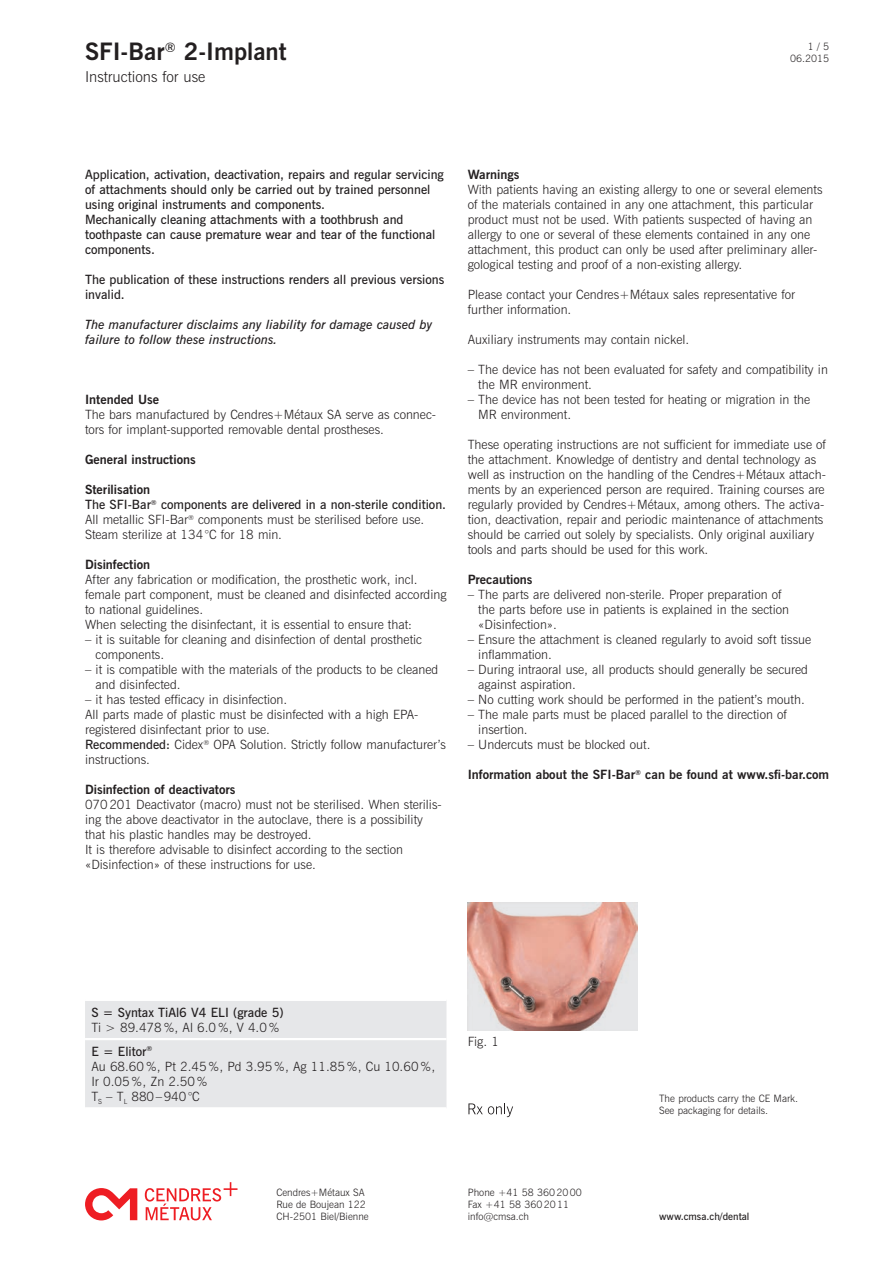
<style>
.page{position:relative;width:893px;height:1263px;background:#fff}
.page>*{position:absolute;margin:0;border:0;box-sizing:border-box;transform-origin:0 0}
.t1{font:700 24px "News Gothic BT";color:#231f20}
.t2{font:300 15px "News Gothic BT";color:#231f20}
.t3{font:300 12.75px/15px "News Gothic BT";color:#231f20}
.t4{font:600 12.75px/15px "News Gothic BT";color:#231f20}
.t5{font:700 12.75px "News Gothic BT";color:#231f20}
.t6{font:italic 600 12.75px/15px "News Gothic BT";color:#231f20}
.t7{font:300 10.2px/12px "News Gothic BT";color:#231f20}
.t8{font:600 10.2px "News Gothic BT";color:#231f20}
.s1{font-weight:700}
.s2{font-weight:600}
</style>
<div class="page">
<div style="left:85px;top:1001px;width:361px;height:106px;background:#e6e7e9"></div>
<hr style="left:85px;top:1038px;width:361px;height:2px;background:#fff">
<img style="left:468px;top:902px;width:170px;height:128px">
<svg style="left:85px;top:1182px;width:153px;height:38px"></svg>
<svg style="left:468px;top:1103px;width:45px;height:14px"></svg>
<h1 class="t1" style="left:85px;top:37px;width:203px">SFI-Bar<sup>®</sup> 2-Implant</h1>
<p class="t2" style="left:85px;top:67px;width:122px">Instructions for use</p>
<p class="t7" style="left:790px;top:40px;width:41px;text-align:right">1 / 5<br>06.2015</p>
<p class="t4" style="left:85px;top:167px;width:360px">Application, activation, deactivation, repairs and regular servicing of attachments should only be carried out by trained personnel using original instruments and components.<br>Mechanically cleaning attachments with a toothbrush and toothpaste can cause premature wear and tear of the functional components.</p>
<p class="t4" style="left:85px;top:272px;width:361px">The publication of these instructions renders all previous versions invalid.</p>
<p class="t6" style="left:85px;top:317px;width:349px">The manufacturer disclaims any liability for damage caused by failure to follow these instructions.</p>
<p class="t5" style="left:85px;top:392px;width:76px">Intended Use</p>
<p class="t3" style="left:85px;top:407px;width:353px">The bars manufactured by Cendres+Métaux SA serve as connec&shy;tors for implant-supported removable dental prostheses.</p>
<p class="t5" style="left:85px;top:452px;width:112px">General instructions</p>
<p class="t3" style="left:85px;top:482px;width:362px"><span class="s1">Sterilisation<br></span><span class="s2">The SFI-Bar</span><sup>®</sup> <span class="s2">components are delivered in a non-sterile condition.<br></span>All metallic SFI-Bar<sup>®</sup> components must be sterilised before use.<br>Steam sterilize at 134°C for 18 min.</p>
<p class="t5" style="left:85px;top:557px;width:67px">Disinfection</p>
<p class="t3" style="left:85px;top:572px;width:363px">After any fabrication or modification, the prosthetic work, incl. female part component, must be cleaned and disinfected according to national guidelines.<br>When selecting the disinfectant, it is essential to ensure that:</p>
<p class="t3" style="left:96px;top:632px;width:328px;text-indent:-11px">– it is suitable for cleaning and disinfection of dental prosthetic components.</p>
<p class="t3" style="left:96px;top:662px;width:344px;text-indent:-11px">– it is compatible with the materials of the products to be cleaned and disinfected.</p>
<p class="t3" style="left:85px;top:692px;width:362px">– it has tested efficacy in disinfection.<br>All parts made of plastic must be disinfected with a high EPA&shy;registered disinfectant prior to use.<br><span class="s2">Recommended:</span> Cidex<sup>®</sup> OPA Solution. Strictly follow manufacturer’s instructions.</p>
<p class="t5" style="left:85px;top:782px;width:152px">Disinfection of deactivators</p>
<p class="t3" style="left:85px;top:797px;width:358px">070201 Deactivator (macro) must not be sterilised. When sterilis&shy;ing the above deactivator in the autoclave, there is a possibility that his plastic handles may be destroyed.<br>It is therefore advisable to disinfect according to the section «Disinfection» of these instructions for use.</p>
<p class="t5" style="left:468px;top:167px;width:53px">Warnings</p>
<p class="t3" style="left:468px;top:182px;width:356px">With patients having an existing allergy to one or several elements of the materials contained in any one attachment, this particular product must not be used. With patients suspected of having an allergy to one or several of these elements contained in any one attachment, this product can only be used after preliminary aller&shy;gological testing and proof of a non-existing allergy.</p>
<p class="t3" style="left:468px;top:287px;width:329px">Please contact your Cendres+Métaux sales representative for further information.</p>
<p class="t3" style="left:468px;top:332px;width:223px">Auxiliary instruments may contain nickel.</p>
<p class="t3" style="left:478px;top:362px;width:351px;text-indent:-11px">– The device has not been evaluated for safety and compatibility in the MR environment.</p>
<p class="t3" style="left:478px;top:392px;width:333px;text-indent:-11px">– The device has not been tested for heating or migration in the<br>MR environment.</p>
<p class="t3" style="left:468px;top:437px;width:360px">These operating instructions are not sufficient for immediate use of the attachment. Knowledge of dentistry and dental technology as well as instruction on the handling of the Cendres+Métaux attach&shy;ments by an experienced person are required. Training courses are regularly provided by Cendres+Métaux, among others. The activa&shy;tion, deactivation, repair and periodic maintenance of attachments should be carried out solely by specialists. Only original auxiliary tools and parts should be used for this work.</p>
<p class="t5" style="left:468px;top:572px;width:66px">Precautions</p>
<p class="t3" style="left:478px;top:587px;width:312px;text-indent:-11px">– The parts are delivered non-sterile. Proper preparation of the parts before use in patients is explained in the section «Disinfection».</p>
<p class="t3" style="left:478px;top:632px;width:335px;text-indent:-11px">– Ensure the attachment is cleaned regularly to avoid soft tissue inflammation.</p>
<p class="t3" style="left:478px;top:662px;width:331px;text-indent:-11px">– During intraoral use, all products should generally be secured against aspiration.</p>
<p class="t3" style="left:468px;top:692px;width:339px">– No cutting work should be performed in the patient’s mouth.</p>
<p class="t3" style="left:478px;top:707px;width:310px;text-indent:-11px">– The male parts must be placed parallel to the direction of insertion.</p>
<p class="t3" style="left:468px;top:737px;width:184px">– Undercuts must be blocked out.</p>
<p class="t5" style="left:468px;top:767px;width:363px">Information about the SFI-Bar<sup>®</sup> can be found at www.sfi-bar.com</p>
<p class="t4" style="left:91px;top:1004px;width:194px">S = Syntax TiAl6 V4 ELI (grade 5)</p>
<p class="t3" style="left:91px;top:1015px;width:190px;line-height:24.3px">Ti &gt; 89.478%, Al 6.0%, V 4.0%<br><span class="s2">E = Elitor</span><sup>®</sup></p>
<p class="t3" style="left:91px;top:1059px;width:345px">Au 68.60%, Pt 2.45%, Pd 3.95%, Ag 11.85%, Cu 10.60%,<br>Ir 0.05%, Zn 2.50%<br>T<sub>S</sub> – T<sub>L</sub> 880–940°C</p>
<p class="t3" style="left:468px;top:1033px;width:33px">Fig. 1</p>
<p class="t7" style="left:659px;top:1092px;width:141px">The products carry the CE Mark.<br>See packaging for details.</p>
<p class="t7" style="left:276px;top:1187px;width:94px">Cendres+Métaux SA<br>Rue de Boujean 122<br>CH-2501 Biel/Bienne</p>
<p class="t7" style="left:468px;top:1187px;width:115px">Phone +41 58 3602000<br>Fax +41 58 3602011 info@cmsa.ch</p>
<p class="t8" style="left:659px;top:1210px;width:92px">www.cmsa.ch/dental</p>
</div>
